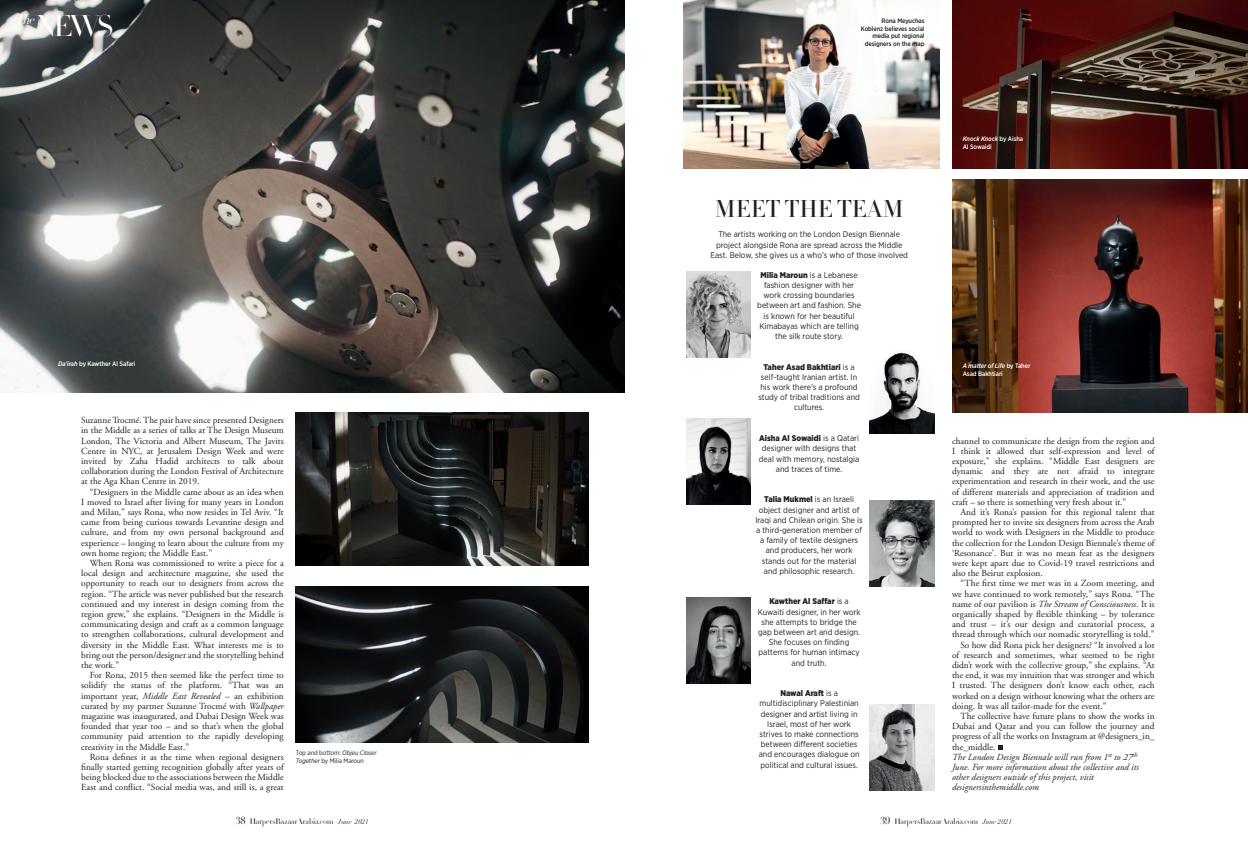
<style>
.page{position:relative;width:1248px;height:842px;background:#fff}
.page>*{position:absolute;margin:0;border:0;box-sizing:border-box;transform-origin:0 0}
.t1{font:29.6px "Didot HTF L64 Light";color:#fff}
.t2{font:24px "Didot HTF L24 Light";color:#231f20}
.t3{font:9.3px/10.2px "Adobe Garamond";color:#231f20;text-align:justify}
.t4{font:italic 9.3px "Adobe Garamond";color:#231f20}
.t5{font:8.3px/10.2px "Gotham Narrow";color:#231f20;text-align:center}
.t6{font:8px "Didot HTF L96 Light";color:#231f20}
.t7{font:500 6.5px/7.5px "Gotham Narrow";letter-spacing:-.015em;color:#fff}
.t8{font:500 6.5px/7.5px "Gotham Narrow";letter-spacing:-.015em;color:#231f20;text-align:right}
.t9{font:6.5px/7.5px "Gotham Narrow";letter-spacing:-.015em;color:#231f20}
.s1{font-style:italic}
.s2{font-weight:900}
.s3{font-family:"Didot LT Std";font-size:10px}
.s4{font-family:"Didot LT Std";font-style:italic;font-size:7px}
</style>
<div class="page">
<img style="left:296px;top:413px;width:292px;height:153px">
<img style="left:0;top:0;width:624px;height:392px">
<img style="left:952px;top:0;width:295px;height:168px">
<img style="left:952px;top:180px;width:295px;height:233px">
<img style="left:683px;top:0;width:256px;height:168px">
<img style="left:296px;top:586px;width:292px;height:156px">
<svg style="left:998px;top:745px;width:4px;height:4px"></svg>
<img style="left:869px;top:352px;width:65px;height:81px">
<img style="left:686px;top:271px;width:64px;height:87px">
<img style="left:686px;top:419px;width:64px;height:86px">
<img style="left:869px;top:704px;width:65px;height:86px">
<img style="left:869px;top:500px;width:65px;height:86px">
<img style="left:686px;top:597px;width:64px;height:87px">
<h1 class="t1" style="left:16px;top:8px;width:99px"><sup>The</sup> NEWS</h1>
<p class="t7" style="left:58px;top:360px;width:79px"><span class="s1">Da’irah</span> by Kawther Al Safari</p>
<p class="t3" style="left:81px;top:415px;width:204px">Suzanne Trocmé. The pair have since presented Designers in the Middle as a series of talks at The Design Museum London, The Victoria and Albert Museum, The Javits Centre in NYC, at Jerusalem Design Week and were invited by Zaha Hadid architects to talk about collaboration during the London Festival of Architecture at the Aga Khan Centre in 2019.</p>
<p class="t3" style="left:81px;top:487px;width:204px;text-indent:9px">“Designers in the Middle came about as an idea when I moved to Israel after living for many years in London and Milan,” says Rona, who now resides in Tel Aviv. “It came from being curious towards Levantine design and culture, and from my own personal background and experience – longing to learn about the culture from my own home region; the Middle East.”</p>
<p class="t3" style="left:81px;top:558px;width:204px;text-indent:9px">When Rona was commissioned to write a piece for a local design and architecture magazine, she used the opportunity to reach out to designers from across the region. “The article was never published but the research continued and my interest in design coming from the region grew,” she explains. “Designers in the Middle is communicating design and craft as a common language to strengthen collaborations, cultural development and diversity in the Middle East. What interests me is to bring out the person/designer and the storytelling behind the work.”</p>
<p class="t3" style="left:81px;top:670px;width:204px;text-indent:9px">For Rona, 2015 then seemed like the perfect time to solidify the status of the platform. “That was an important year, <span class="s1">Middle East Revealed</span> – an exhibition curated by my partner Suzanne Trocmé with <span class="s1">Wallpaper </span>magazine was inaugurated, and Dubai Design Week was founded that year too – and so that’s when the global community paid attention to the rapidly developing creativity in the Middle East.”</p>
<p class="t3" style="left:81px;top:752px;width:204px;text-indent:9px">Rona defines it as the time when regional designers finally started getting recognition globally after years of being blocked due to the associations between the Middle East and conflict. “Social media was, and still is, a great</p>
<p class="t9" style="left:296px;top:749px;width:82px">Top and bottom: <span class="s1">Objeu Closer<br>Together</span> by Milia Maroun</p>
<p class="t8" style="left:860px;top:17px;width:65px">Rona Meyuchas<br>Koblenz believes social media put regional designers on the map</p>
<h2 class="t2" style="left:715px;top:194px;width:190px">MEET THE TEAM</h2>
<p class="t5" style="left:710px;top:229px;width:199px">The artists working on the London Design Biennale project alongside Rona are spread across the Middle<br>East. Below, she gives us a who’s who of those involved</p>
<p class="t5" style="left:757px;top:270px;width:105px"><span class="s2">Milia Maroun</span> is a Lebanese fashion designer with her work crossing boundaries between art and fashion. She is known for her beautiful<br>Kimabayas which are telling the silk route story.</p>
<p class="t5" style="left:758px;top:362px;width:103px"><span class="s2">Taher Asad Bakhtiari</span> is a self-taught Iranian artist. In his work there’s a profound study of tribal traditions and cultures.</p>
<p class="t5" style="left:758px;top:433px;width:102px"><span class="s2">Aisha Al Sowaidi</span> is a Qatari designer with designs that deal with memory, nostalgia and traces of time.</p>
<p class="t5" style="left:755px;top:494px;width:109px"><span class="s2">Talia Mukmel</span> is an Israeli object designer and artist of<br>Iraqi and Chilean origin. She is a third-generation member of a family of textile designers and producers, her work stands out for the material and philosophic research.</p>
<p class="t5" style="left:757px;top:596px;width:104px"><span class="s2">Kawther Al Saffar</span> is a<br>Kuwaiti designer, in her work she attempts to bridge the gap between art and design.<br>She focuses on finding patterns for human intimacy and truth.</p>
<p class="t5" style="left:758px;top:688px;width:102px"><span class="s2">Nawal Araft</span> is a multidisciplinary Palestinian designer and artist living in<br>Israel, most of her work strives to make connections between different societies and encourages dialogue on political and cultural issues.</p>
<p class="t7" style="left:962px;top:135px;width:62px"><span class="s1">Knock Knock</span> by Aisha<br>Al Sowaidi</p>
<p class="t7" style="left:962px;top:362px;width:69px"><span class="s1">A matter of Life</span> by Taher<br>Asad Bakhtiari</p>
<p class="t3" style="left:951px;top:436px;width:204px">channel to communicate the design from the region and I think it allowed that self-expression and level of exposure,” she explains. “Middle East designers are dynamic and they are not afraid to integrate experimentation and research in their work, and the use of different materials and appreciation of tradition and craft – so there is something very fresh about it.”</p>
<p class="t3" style="left:951px;top:507px;width:204px;text-indent:9px">And it’s Rona’s passion for this regional talent that prompted her to invite six designers from across the Arab world to work with Designers in the Middle to produce the collection for the London Design Biennale’s theme of ‘Resonance’. But it was no mean feat as the designers were kept apart due to Covid-19 travel restrictions and also the Beirut explosion.</p>
<p class="t3" style="left:960px;top:579px;width:195px">“The first time we met was in a Zoom meeting, and</p>
<p class="t3" style="left:951px;top:589px;width:204px">we have continued to work remotely,” says Rona. “The</p>
<p class="t3" style="left:951px;top:599px;width:204px">name of our pavilion is <span class="s1">The Stream of Consciousness</span>. It is</p>
<p class="t3" style="left:951px;top:609px;width:204px">organically shaped by flexible thinking – by tolerance</p>
<p class="t3" style="left:951px;top:619px;width:204px">and trust – it’s our design and curatorial process, a</p>
<p class="t3" style="left:951px;top:630px;width:204px">thread through which our nomadic storytelling is told.”</p>
<p class="t3" style="left:960px;top:640px;width:195px">So how did Rona pick her designers? “It involved a lot</p>
<p class="t3" style="left:951px;top:650px;width:204px">of research and sometimes, what seemed to be right</p>
<p class="t3" style="left:951px;top:660px;width:204px">didn’t work with the collective group,” she explains. “At</p>
<p class="t3" style="left:951px;top:670px;width:204px">the end, it was my intuition that was stronger and which</p>
<p class="t3" style="left:951px;top:681px;width:204px">I trusted. The designers don’t know each other, each</p>
<p class="t3" style="left:951px;top:691px;width:204px">worked on a design without knowing what the others are</p>
<p class="t3" style="left:951px;top:701px;width:156px">doing. It was all tailor-made for the event.”</p>
<p class="t3" style="left:960px;top:711px;width:195px">The collective have future plans to show the works in</p>
<p class="t3" style="left:951px;top:721px;width:204px">Dubai and Qatar and you can follow the journey and</p>
<p class="t3" style="left:951px;top:732px;width:204px">progress of all the works on Instagram at @designers_in_</p>
<p class="t3" style="left:951px;top:742px;width:45px">the_middle.</p>
<p class="t4" style="left:951px;top:752px;width:187px">The London Design Biennale will run from 1<sup>st</sup> to 27<sup>th</sup></p>
<p class="t4" style="left:951px;top:762px;width:188px">June. For more information about the collective and its</p>
<p class="t4" style="left:951px;top:772px;width:143px">other designers outside of this project, visit</p>
<p class="t4" style="left:951px;top:782px;width:88px">designersinthemiddle.com</p>
<p class="t6" style="left:235px;top:816px;width:135px"><span class="s3">38</span> HarpersBazaarArabia.com <span class="s4">June 2021</span></p>
<p class="t6" style="left:879px;top:816px;width:133px"><span class="s3">39</span> HarpersBazaarArabia.com <span class="s4">June 2021</span></p>
</div>
